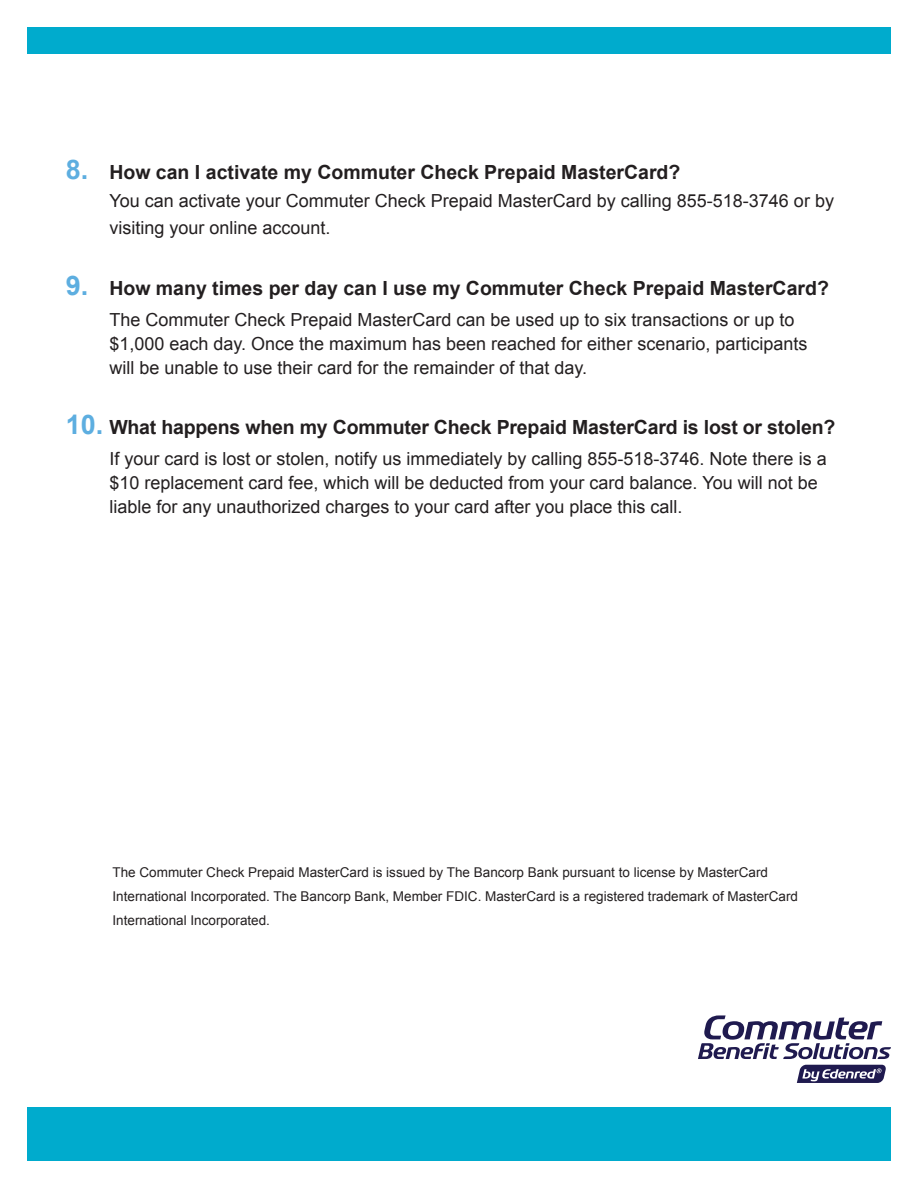
<style>
.page{position:relative;width:918px;height:1188px;background:#fff}
.page>*{position:absolute;margin:0;border:0;box-sizing:border-box;transform-origin:0 0}
.t1{font:700 27px "Arial";color:#5daee0}
.t2{font:700 19.5px "Arial";color:#231f20}
.t3{font:18px/24px "Arial";color:#231f20}
.t4{font:13.5px/24px "Arial";color:#231f20}
.s1{font-size:27px;color:#5daee0}
</style>
<div class="page">
<div style="left:27px;top:27px;width:864px;height:27px;background:#00abcd"></div>
<div style="left:27px;top:1107px;width:864px;height:54px;background:#00abcd"></div>
<svg style="left:797px;top:1065px;width:89px;height:18px;background:#56537a"></svg>
<svg style="left:698px;top:1015px;width:193px;height:44px"></svg>
<p class="t1" style="left:66px;top:152px;width:24px">8.</p>
<p class="t2" style="left:109px;top:160px;width:573px">How can I activate my Commuter Check Prepaid MasterCard?</p>
<p class="t3" style="left:109px;top:188px;width:726px;line-height:27px">You can activate your Commuter Check Prepaid MasterCard by calling 855-518-3746 or by visiting your online account.</p>
<p class="t2" style="left:66px;top:275px;width:765px"><span class="s1">9.</span> How many times per day can I use my Commuter Check Prepaid MasterCard?</p>
<p class="t3" style="left:109px;top:308px;width:700px">The Commuter Check Prepaid MasterCard can be used up to six transactions or up to $1,000 each day. Once the maximum has been reached for either scenario, participants will be unable to use their card for the remainder of that day.</p>
<p class="t2" style="left:66px;top:415px;width:771px"><span class="s1">10.</span> What happens when my Commuter Check Prepaid MasterCard is lost or stolen?</p>
<p class="t3" style="left:109px;top:447px;width:719px">If your card is lost or stolen, notify us immediately by calling 855-518-3746. Note there is a $10 replacement card fee, which will be deducted from your card balance. You will not be liable for any unauthorized charges to your card after you place this call.</p>
<p class="t4" style="left:112px;top:860px;width:687px">The Commuter Check Prepaid MasterCard is issued by The Bancorp Bank pursuant to license by MasterCard<br>International Incorporated. The Bancorp Bank, Member FDIC. MasterCard is a registered trademark of MasterCard<br>International Incorporated.</p>
</div>
